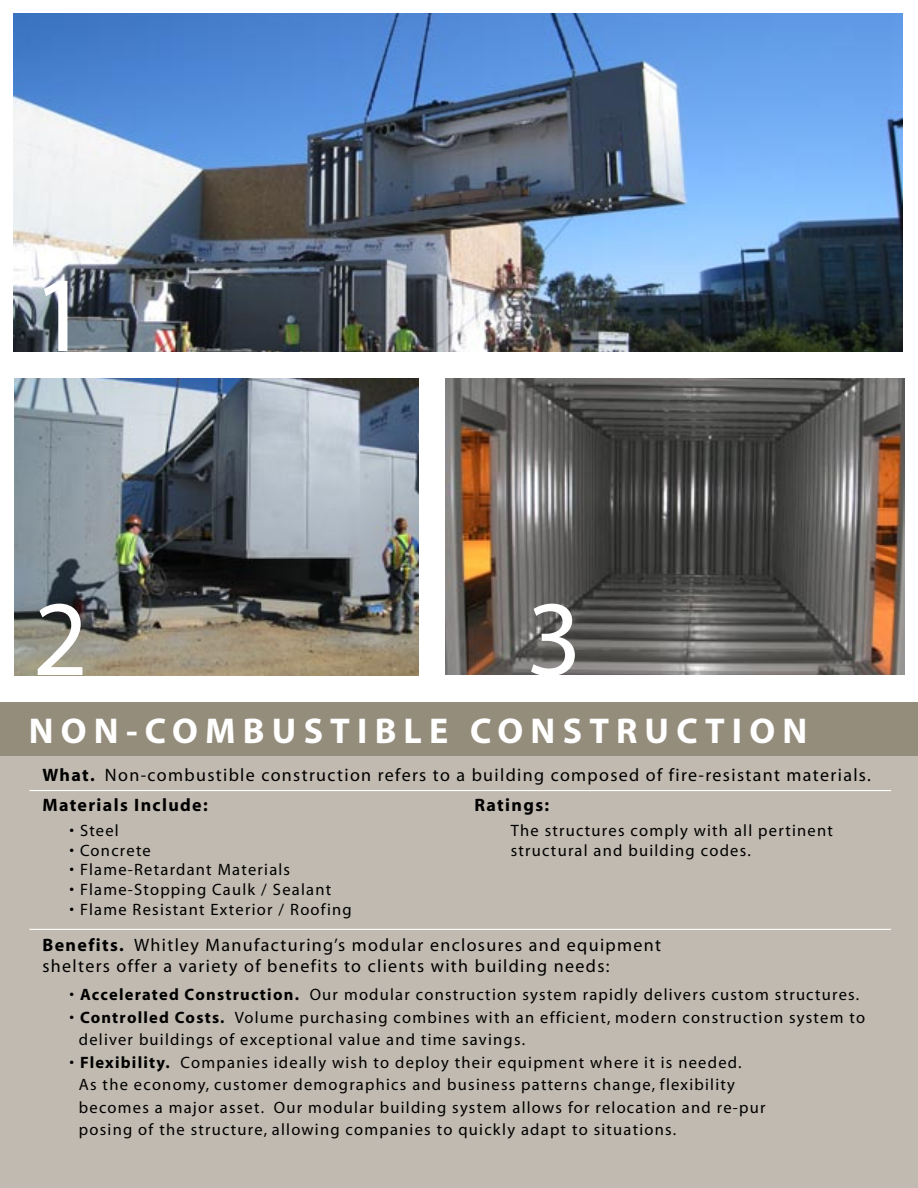
<style>
.page{position:relative;width:918px;height:1188px;background:#fff}
.page>*{position:absolute;margin:0;border:0;box-sizing:border-box;transform-origin:0 0}
.t1{font:108px "Myriad";color:#fff}
._9__Disclaimer{font:700 36px "Myriad";letter-spacing:.2em;color:#fff}
._9__Disclaimer-2{font:18px/21px "Myriad";letter-spacing:.075em;color:#000}
._9__Disclaimer-3{font:700 18px "Myriad";letter-spacing:.075em;color:#000}
._9__Disclaimer-4{font:16.5px/19.8px "Myriad";letter-spacing:.075em;color:#000}
.s1{font-weight:700}
</style>
<div class="page">
<img style="left:445px;top:378px;width:459px;height:297px">
<div style="left:0;top:702px;width:918px;height:486px;background:#c0bab0"></div>
<div style="left:0;top:702px;width:918px;height:54px;background:#958d7c"></div>
<hr style="left:29px;top:790px;width:862px;height:1px;background:#fff">
<hr style="left:29px;top:929px;width:862px;height:1px;background:#fff">
<img style="left:14px;top:14px;width:889px;height:337px">
<img style="left:14px;top:378px;width:404px;height:297px">
<p class="t1" style="left:33px;top:261px;width:57px">1</p>
<p class="t1" style="left:33px;top:585px;width:57px">2</p>
<p class="t1" style="left:526px;top:585px;width:57px">3</p>
<p class="_9__Disclaimer" style="left:29px;top:712px;width:780px">NON-COMBUSTIBLE CONSTRUCTION</p>
<p class="_9__Disclaimer-2" style="left:42px;top:765px;width:830px"><span class="s1">What.</span> Non-combustible construction refers to a building composed of fire-resistant materials.</p>
<p class="_9__Disclaimer-3" style="left:42px;top:796px;width:167px">Materials Include:</p>
<p class="_9__Disclaimer-3" style="left:474px;top:796px;width:76px">Ratings:</p>
<p class="_9__Disclaimer-4" style="left:69px;top:821px;width:51px">• Steel</p>
<p class="_9__Disclaimer-4" style="left:69px;top:841px;width:83px">• Concrete</p>
<p class="_9__Disclaimer-4" style="left:69px;top:861px;width:222px">• Flame-Retardant Materials</p>
<p class="_9__Disclaimer-4" style="left:69px;top:881px;width:263px">• Flame-Stopping Caulk / Sealant</p>
<p class="_9__Disclaimer-4" style="left:69px;top:900px;width:284px">• Flame Resistant Exterior / Roofing</p>
<p class="_9__Disclaimer-4" style="left:511px;top:821px;width:324px">The structures comply with all pertinent structural and building codes.</p>
<p class="_9__Disclaimer-2" style="left:42px;top:935px;width:620px"><span class="s1">Benefits.</span> Whitley Manufacturing’s modular enclosures and equipment shelters offer a variety of benefits to clients with building needs:</p>
<p class="_9__Disclaimer-4" style="left:69px;top:985px;width:791px">• <span class="s1">Accelerated Construction.</span> Our modular construction system rapidly delivers custom structures.</p>
<p class="_9__Disclaimer-4" style="left:69px;top:1008px;width:797px">• <span class="s1">Controlled Costs.</span> Volume purchasing combines with an efficient, modern construction system to</p>
<p class="_9__Disclaimer-4" style="left:79px;top:1030px;width:448px">deliver buildings of exceptional value and time savings.</p>
<p class="_9__Disclaimer-4" style="left:69px;top:1053px;width:674px">• <span class="s1">Flexibility.</span> Companies ideally wish to deploy their equipment where it is needed.</p>
<p class="_9__Disclaimer-4" style="left:79px;top:1075px;width:658px">As the economy, customer demographics and business patterns change, flexibility</p>
<p class="_9__Disclaimer-4" style="left:79px;top:1098px;width:688px">becomes a major asset. Our modular building system allows for relocation and re-pur</p>
<p class="_9__Disclaimer-4" style="left:79px;top:1120px;width:599px">posing of the structure, allowing companies to quickly adapt to situations.</p>
</div>
